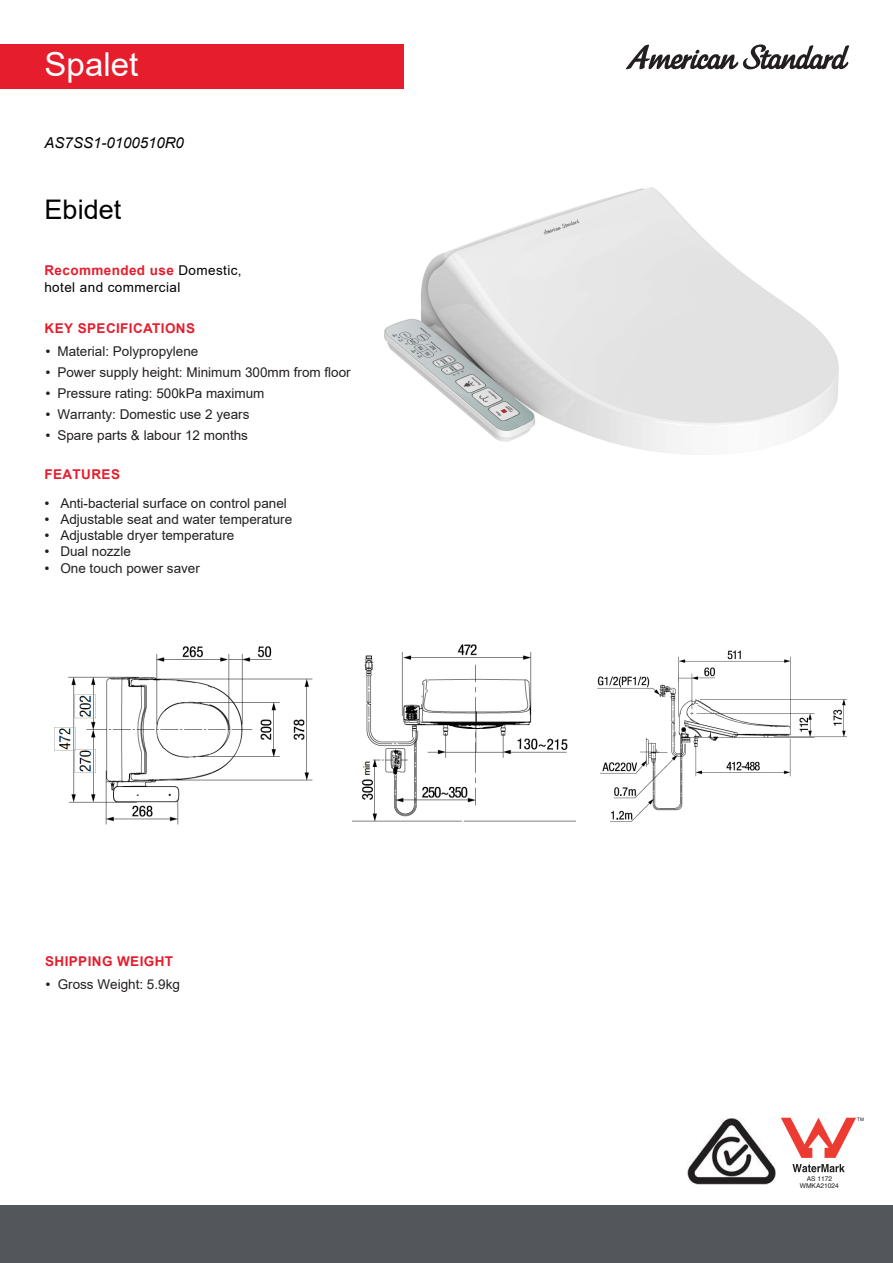
<style>
.page{position:relative;width:893px;height:1263px;background:#fff}
.page>*{position:absolute;margin:0;border:0;box-sizing:border-box;transform-origin:0 0}
.SectionHeader{font:33px "Arial";color:#fff}
.SectionHeader-2{font:27px "Arial";color:#000001}
.SectionHeader-3{font:italic 15px "Arial";color:#000}
.t1{font:13.5px "Arial";color:#231f20}
.SectionHeader-4{font:13.5px/16.2px "Arial";letter-spacing:.03em;color:#000}
.SectionHeader-5{font:700 13.5px "Arial";letter-spacing:.03em;color:#e61d2d}
.t2{font:13.5px "Arial";color:#231f20}
.t3{font:6.6px "Helvetica";color:#231f20}
.t4{font:4.65px "Helvetica";color:#231f20}
.s1{font-weight:700;color:#e61d2d}
.s2{font-family:"Gotham"}
.s3{font-style:inherit}
</style>
<div class="page">
<svg style="left:626px;top:44px;width:223px;height:25px"></svg>
<div style="left:0;top:1205px;width:893px;height:58px;background:#53565a"></div>
<div style="left:0;top:45px;width:403px;height:44px;background:#e61d2d"></div>
<svg style="left:781px;top:1118px;width:75px;height:40px"></svg>
<svg style="left:792px;top:1164px;width:53px;height:8px"></svg>
<img style="left:385px;top:188px;width:453px;height:266px">
<img style="left:54px;top:646px;width:259px;height:179px">
<img style="left:352px;top:644px;width:223px;height:178px">
<img style="left:597px;top:650px;width:249px;height:172px">
<img style="left:687px;top:1118px;width:89px;height:67px">
<p class="SectionHeader" style="left:45px;top:42px;width:95px">Spalet</p>
<p class="SectionHeader-3" style="left:45px;top:133px;width:141px">AS7SS1-0100510R0</p>
<p class="SectionHeader-2" style="left:45px;top:191px;width:78px">Ebidet</p>
<p class="SectionHeader-4" style="left:44px;top:262px;width:199px"><span class="s1">Recommended use</span> Domestic, hotel and commercial</p>
<p class="SectionHeader-5" style="left:45px;top:319px;width:152px">KEY SPECIFICATIONS</p>
<p class="t1" style="left:45px;top:342px;width:155px"><span class="s2">•</span> Material<span class="s3">:</span> Polypropylene</p>
<p class="t1" style="left:45px;top:363px;width:308px"><span class="s2">•</span> Power supply height: Minimum 300mm from floor</p>
<p class="t1" style="left:45px;top:384px;width:221px"><span class="s2">•</span> Pressure rating: 500kPa maximum</p>
<p class="t1" style="left:45px;top:405px;width:206px"><span class="s2">•</span> <span class="s3">Warranty:</span> Domestic use 2 years</p>
<p class="t1" style="left:45px;top:426px;width:205px"><span class="s2">•</span> Spare parts &amp; labour 12 months</p>
<p class="SectionHeader-5" style="left:44px;top:465px;width:77px">FEATURES</p>
<p class="t1" style="left:44px;top:494px;width:245px"><span class="s2">•</span> Anti-bacterial surface on control panel</p>
<p class="t1" style="left:44px;top:510px;width:250px"><span class="s2">•</span> Adjustable seat and water temperature</p>
<p class="t1" style="left:44px;top:526px;width:192px"><span class="s2">•</span> Adjustable dryer temperature</p>
<p class="t1" style="left:44px;top:542px;width:89px"><span class="s2">•</span> Dual nozzle</p>
<p class="t1" style="left:44px;top:559px;width:158px"><span class="s2">•</span> One touch power saver</p>
<p class="SectionHeader-5" style="left:45px;top:952px;width:129px">SHIPPING WEIGHT</p>
<p class="t2" style="left:45px;top:975px;width:137px"><span class="s2">•</span> Gross Weight: <span class="s3">5.9</span>kg</p>
<p class="t4" style="left:857px;top:1117px;width:8px">TM</p>
<p class="t3" style="left:807px;top:1174px;width:27px">AS 1172</p>
<p class="t3" style="left:800px;top:1181px;width:41px">WMKA21024</p>
</div>
